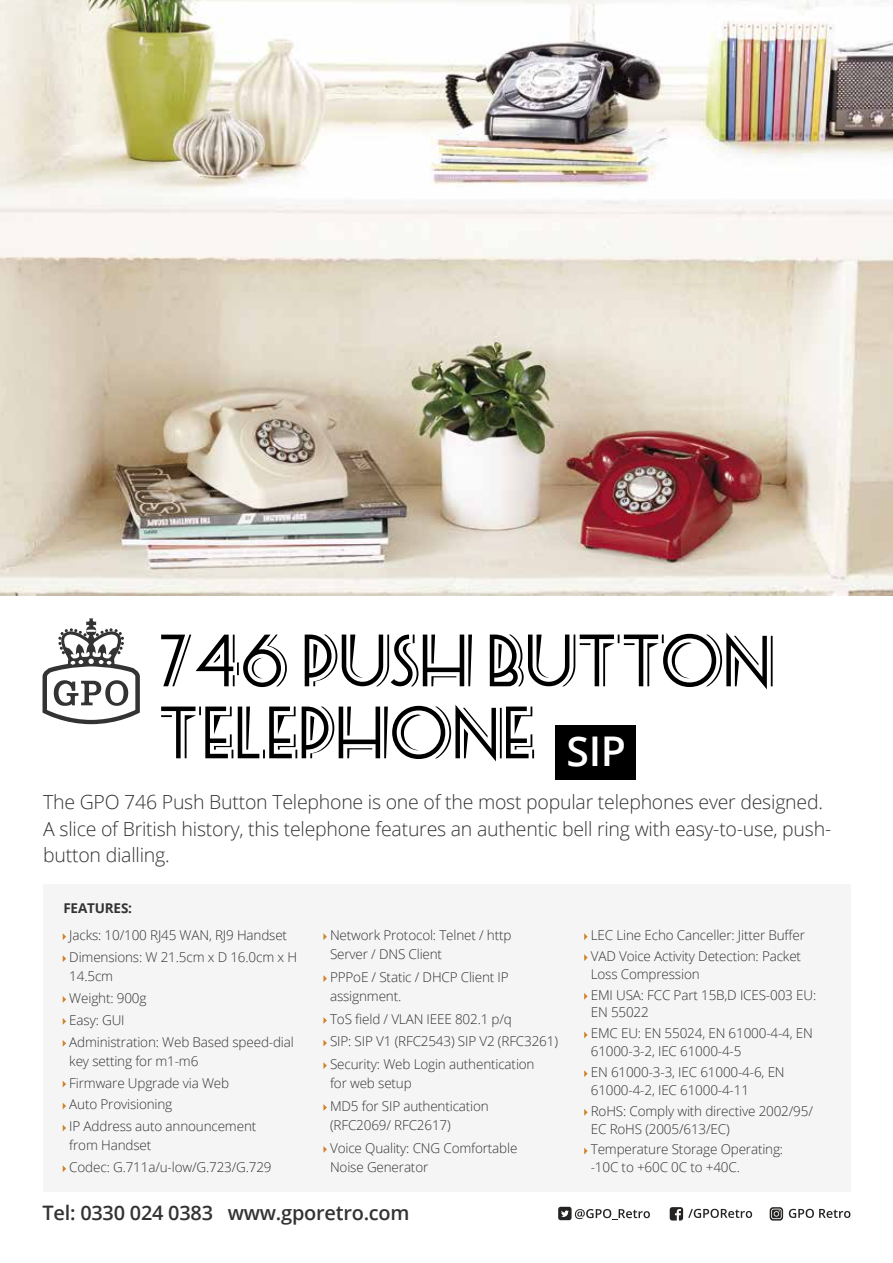
<style>
.page{position:relative;width:893px;height:1263px;background:#fff}
.page>*{position:absolute;margin:0;border:0;box-sizing:border-box;transform-origin:0 0}
.t1{font:60px/72px "Seaside Resort NF";color:#000}
.t2{font:600 40.95px "Open Sans";color:#fff}
.t3{font:600 19.95px "Open Sans";letter-spacing:-.01em;color:#333}
.t4{font:300 19.5px/26.2px "Open Sans";letter-spacing:-.01em;color:#333}
.t5{font:300 13.5px/21.9px "Open Sans";letter-spacing:-.01em;color:#333}
.t6{font:700 13.5px "Open Sans";letter-spacing:-.01em;color:#333}
</style>
<div class="page">
<img style="left:0;top:0;width:893px;height:595px">
<svg style="left:43px;top:618px;width:97px;height:106px"></svg>
<svg style="left:558px;top:1207px;width:92px;height:13px"></svg>
<svg style="left:670px;top:1207px;width:82px;height:13px"></svg>
<svg style="left:789px;top:1209px;width:61px;height:9px"></svg>
<svg style="left:770px;top:1207px;width:13px;height:13px"></svg>
<div style="left:43px;top:884px;width:808px;height:307px;background:#f5f5f5"></div>
<svg style="left:63px;top:933px;width:3px;height:7px"></svg>
<svg style="left:63px;top:955px;width:3px;height:7px"></svg>
<svg style="left:63px;top:996px;width:3px;height:7px"></svg>
<svg style="left:63px;top:1018px;width:3px;height:7px"></svg>
<svg style="left:63px;top:1040px;width:3px;height:7px"></svg>
<svg style="left:63px;top:1081px;width:3px;height:6px"></svg>
<svg style="left:63px;top:1103px;width:3px;height:6px"></svg>
<svg style="left:63px;top:1125px;width:3px;height:6px"></svg>
<svg style="left:63px;top:1165px;width:3px;height:7px"></svg>
<svg style="left:323px;top:933px;width:4px;height:7px"></svg>
<svg style="left:323px;top:975px;width:4px;height:7px"></svg>
<svg style="left:323px;top:1017px;width:4px;height:7px"></svg>
<svg style="left:323px;top:1040px;width:4px;height:6px"></svg>
<svg style="left:323px;top:1062px;width:4px;height:7px"></svg>
<svg style="left:323px;top:1104px;width:4px;height:7px"></svg>
<svg style="left:323px;top:1146px;width:4px;height:7px"></svg>
<svg style="left:584px;top:933px;width:4px;height:7px"></svg>
<svg style="left:584px;top:954px;width:4px;height:7px"></svg>
<svg style="left:584px;top:993px;width:4px;height:7px"></svg>
<svg style="left:584px;top:1031px;width:4px;height:7px"></svg>
<svg style="left:584px;top:1070px;width:4px;height:7px"></svg>
<svg style="left:584px;top:1109px;width:4px;height:7px"></svg>
<svg style="left:584px;top:1147px;width:4px;height:7px"></svg>
<div style="left:555px;top:726px;width:80px;height:54px;background:#000"></div>
<h1 class="t1" style="left:159px;top:624px;width:617px">746 PUSH BUTTON<br>TELEPHONE</h1>
<h2 class="t2" style="left:567px;top:723px;width:61px">SIP</h2>
<h3 class="t4" style="left:43px;top:789px;width:790px">The GPO 746 Push Button Telephone is one of the most popular telephones ever designed.<br>A slice of British history, this telephone features an authentic bell ring with easy-to-use, push&shy;button dialling.</h3>
<p class="t6" style="left:63px;top:899px;width:70px">FEATURES:</p>
<p class="t5" style="left:69px;top:924px;width:229px">Jacks: 10/100 RJ45 WAN, RJ9 Handset<br>Dimensions: W 21.5cm x D 16.0cm x H</p>
<p class="t5" style="left:69px;top:965px;width:226px">14.5cm<br>Weight: 900g<br>Easy: GUI<br>Administration: Web Based speed-dial</p>
<p class="t5" style="left:69px;top:1049px;width:188px">key setting for m1-m6<br>Firmware Upgrade via Web<br>Auto Provisioning<br>IP Address auto announcement</p>
<p class="t5" style="left:69px;top:1134px;width:204px">from Handset<br>Codec: G.711a/u-low/G.723/G.729</p>
<p class="t5" style="left:330px;top:925px;width:183px;line-height:19.4px">Network Protocol: Telnet / http<br>Server / DNS Client</p>
<p class="t5" style="left:330px;top:967px;width:180px;line-height:19.4px">PPPoE / Static / DHCP Client IP assignment.</p>
<p class="t5" style="left:330px;top:1007px;width:229px;line-height:22.5px">ToS field / VLAN IEEE 802.1 p/q<br>SIP: SIP V1 (RFC2543) SIP V2 (RFC3261)<br>Security: Web Login authentication</p>
<p class="t5" style="left:330px;top:1072px;width:160px;line-height:22.5px">for web setup<br>MD5 for SIP authentication</p>
<p class="t5" style="left:330px;top:1114px;width:189px;line-height:22.5px">(RFC2069/ RFC2617)<br>Voice Quality: CNG Comfortable</p>
<p class="t5" style="left:330px;top:1156px;width:100px">Noise Generator</p>
<h3 class="t3" style="left:43px;top:1199px;width:369px">Tel: 0330 024 0383 www.gporetro.com</h3>
<p class="t5" style="left:591px;top:924px;width:216px;line-height:21px">LEC Line Echo Canceller: Jitter Buffer<br>VAD Voice Activity Detection: Packet</p>
<p class="t5" style="left:591px;top:963px;width:227px;line-height:21px">Loss Compression<br>EMI USA: FCC Part 15B,D ICES-003 EU:</p>
<p class="t5" style="left:591px;top:1002px;width:224px;line-height:21px">EN 55022<br>EMC EU: EN 55024, EN 61000-4-4, EN</p>
<p class="t5" style="left:591px;top:1040px;width:195px;line-height:21px">61000-3-2, IEC 61000-4-5<br>EN 61000-3-3, IEC 61000-4-6, EN</p>
<p class="t5" style="left:591px;top:1079px;width:224px;line-height:21px">61000-4-2, IEC 61000-4-11<br>RoHS: Comply with directive 2002/95/</p>
<p class="t5" style="left:591px;top:1118px;width:194px;line-height:21px">EC RoHS (2005/613/EC)<br>Temperature Storage Operating:</p>
<p class="t5" style="left:591px;top:1156px;width:151px">-10C to +60C 0C to +40C.</p>
</div>
